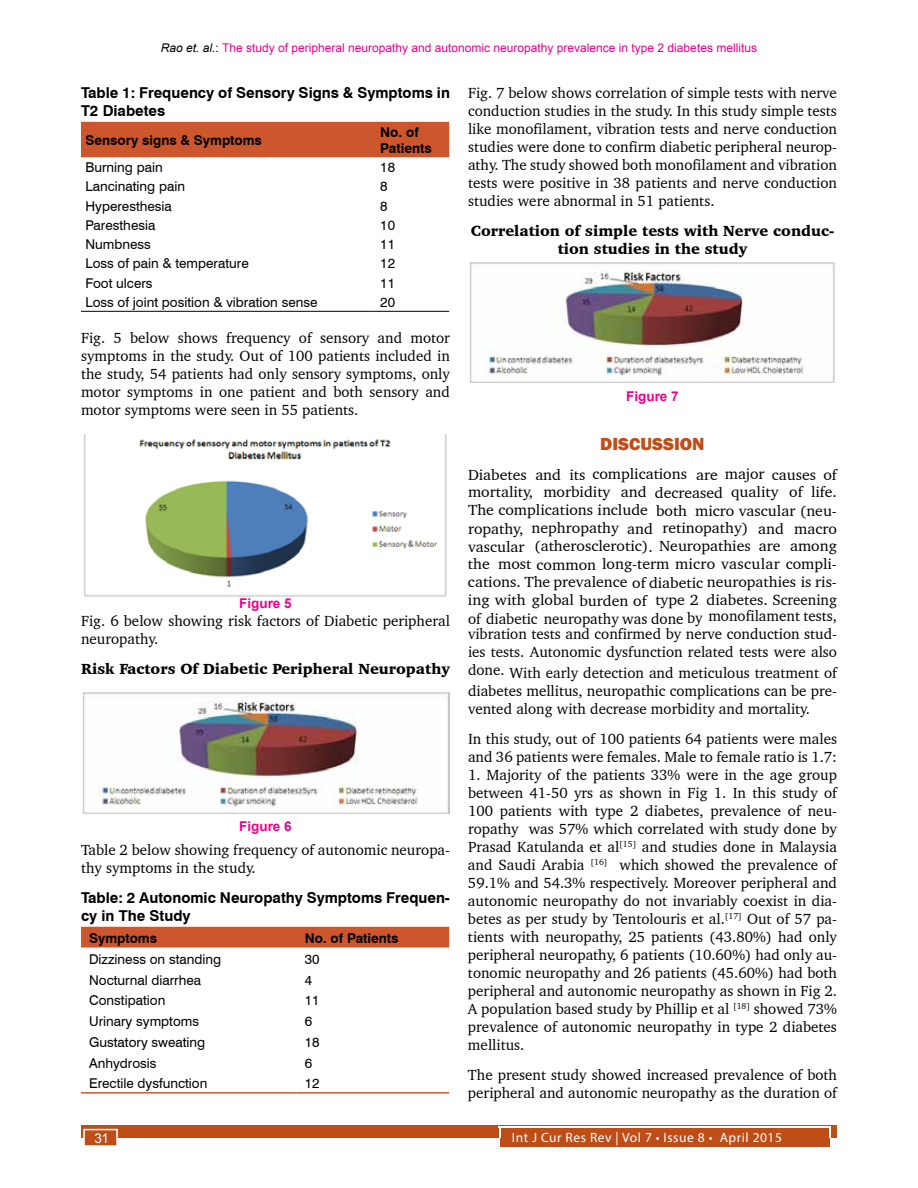
<style>
.page{position:relative;width:918px;height:1188px;background:#fff}
.page>*{position:absolute;margin:0;border:0;box-sizing:border-box;transform-origin:0 0}
.t1{font:800 18px "Franklin Gothic";color:#be4d18}
.t2{font:15px/18px "Charter BT";color:#000}
.t3{font:15px/18px "Charter BT";color:#000;text-align:justify;scale:1.05 1}
.t4{font:700 15px/18px "Swiss 721 BT";color:#000}
.t5{font:900 15px/18px "Charter BT";color:#000;text-align:center}
.t6{font:13.5px "Swiss 721 BT";color:#000}
.t7{font:700 13.5px/16.2px "Swiss 721 BT";color:#000}
.t8{font:13.5px "Myriad Pro";letter-spacing:.04em;color:#fff}
.t9{font:700 13.5px "Arial";color:#ec008c}
.t10{font:13.5px "Arial";color:#fff}
.t11{font:12px "Arial";color:#ec008c}
.s1{font-style:italic;color:#000}
.s2{color:#000}
</style>
<div class="page">
<div style="left:81px;top:1125px;width:756px;height:13px;background:#be4d18"></div>
<div style="left:500px;top:1128px;width:329px;height:19px;background:#be4d18"></div>
<hr style="left:499px;top:1127px;width:331px;height:1px;background:#fff">
<svg style="left:829px;top:1127px;width:2px;height:11px"></svg>
<div style="left:83px;top:1129px;width:35px;height:17px;background:#be4d18;border:2px solid #fff"></div>
<div style="left:81px;top:122px;width:368px;height:35px;background:#cd562c"></div>
<hr style="left:81px;top:311px;width:295px;height:1px;background:#000">
<hr style="left:376px;top:311px;width:73px;height:1px;background:#000">
<img style="left:84px;top:434px;width:363px;height:162px">
<img style="left:81px;top:692px;width:369px;height:122px">
<div style="left:81px;top:927px;width:368px;height:21px;background:#cd562c"></div>
<hr style="left:81px;top:1092px;width:216px;height:2px;background:#cd562c">
<hr style="left:297px;top:1092px;width:152px;height:2px;background:#cd562c">
<img style="left:468px;top:262px;width:369px;height:121px">
<p class="t11" style="left:161px;top:40px;width:598px"><span class="s1">Rao et. al.</span><span class="s2">:</span> The study of peripheral neuropathy and autonomic neuropathy prevalence in type 2 diabetes mellitus</p>
<p class="t4" style="left:81px;top:83px;width:370px">Table 1: Frequency of Sensory Signs &amp; Symptoms in<br>T2 Diabetes</p>
<p class="t7" style="left:86px;top:132px;width:178px">Sensory signs &amp; Symptoms</p>
<p class="t7" style="left:380px;top:124px;width:53px">No. of<br>Patients</p>
<p class="t6" style="left:86px;top:159px;width:79px">Burning pain</p>
<p class="t6" style="left:380px;top:159px;width:16px">18</p>
<p class="t6" style="left:86px;top:178px;width:101px">Lancinating pain</p>
<p class="t6" style="left:380px;top:178px;width:9px">8</p>
<p class="t6" style="left:86px;top:198px;width:88px">Hyperesthesia</p>
<p class="t6" style="left:380px;top:198px;width:9px">8</p>
<p class="t6" style="left:86px;top:217px;width:71px">Paresthesia</p>
<p class="t6" style="left:380px;top:217px;width:16px">10</p>
<p class="t6" style="left:86px;top:236px;width:67px">Numbness</p>
<p class="t6" style="left:380px;top:236px;width:16px">11</p>
<p class="t6" style="left:86px;top:255px;width:165px">Loss of pain &amp; temperature</p>
<p class="t6" style="left:380px;top:255px;width:16px">12</p>
<p class="t6" style="left:86px;top:275px;width:69px">Foot ulcers</p>
<p class="t6" style="left:380px;top:275px;width:16px">11</p>
<p class="t6" style="left:86px;top:294px;width:234px">Loss of joint position &amp; vibration sense</p>
<p class="t6" style="left:380px;top:294px;width:16px">20</p>
<p class="t2" style="left:81px;top:329px;width:371px;text-align:justify">Fig. 5 below shows frequency of sensory and motor symptoms in the study. Out of 100 patients included in the study, 54 patients had only sensory symptoms, only motor symptoms in one patient and both sensory and motor symptoms were seen in 55 patients.</p>
<p class="t2" style="left:468px;top:83px;width:370px;text-align:justify">Fig. 7 below shows correlation of simple tests with nerve conduction studies in the study. In this study simple tests like monofilament, vibration tests and nerve conduction studies were done to confirm diabetic peripheral neurop&shy;athy. The study showed both monofilament and vibration tests were positive in 38 patients and nerve conduction studies were abnormal in 51 patients.</p>
<p class="t5" style="left:471px;top:221px;width:365px">Correlation of simple tests with Nerve conduc&shy;tion studies in the study</p>
<p class="t9" style="left:626px;top:387px;width:54px">Figure 7</p>
<p class="t1" style="left:600px;top:432px;width:106px">DISCUSSION</p>
<p class="t3" style="left:468px;top:465px;width:353px">Diabetes and its complications are major causes of mortality, morbidity and decreased quality of life.<br>The complications include both micro vascular (neu&shy;ropathy, nephropathy and retinopathy) and macro vascular (atherosclerotic). Neuropathies are among the most common long-term micro vascular compli&shy;cations. The prevalence of diabetic neuropathies is ris&shy;ing with global burden of type 2 diabetes. Screening of diabetic neuropathy was done by monofilament tests,</p>
<p class="t2" style="left:468px;top:625px;width:370px">vibration tests and confirmed by nerve conduction stud&shy;ies tests. Autonomic dysfunction related tests were also</p>
<p class="t2" style="left:468px;top:663px;width:371px;text-align:justify">done. With early detection and meticulous treatment of diabetes mellitus, neuropathic complications can be pre&shy;vented along with decrease morbidity and mortality.</p>
<p class="t2" style="left:468px;top:729px;width:371px">In this study, out of 100 patients 64 patients were males and 36 patients were females. Male to female ratio is 1.7:</p>
<p class="t2" style="left:468px;top:765px;width:371px;text-align:justify">1. Majority of the patients 33% were in the age group between 41-50 yrs as shown in Fig 1. In this study of 100 patients with type 2 diabetes, prevalence of neu&shy;ropathy was 57% which correlated with study done by Prasad Katulanda et al<sup>[15]</sup> and studies done in Malaysia and Saudi Arabia <sup>[16]</sup> which showed the prevalence of 59.1% and 54.3% respectively. Moreover peripheral and autonomic neuropathy do not invariably coexist in dia&shy;betes as per study by Tentolouris et al.<sup>[17]</sup> Out of 57 pa&shy;tients with neuropathy, 25 patients (43.80%) had only peripheral neuropathy, 6 patients (10.60%) had only au&shy;tonomic neuropathy and 26 patients (45.60%) had both peripheral and autonomic neuropathy as shown in Fig 2.<br>A population based study by Phillip et al <sup>[18]</sup> showed 73% prevalence of autonomic neuropathy in type 2 diabetes mellitus.</p>
<p class="t2" style="left:468px;top:1065px;width:371px">The present study showed increased prevalence of both peripheral and autonomic neuropathy as the duration of</p>
<p class="t9" style="left:239px;top:594px;width:54px">Figure 5</p>
<p class="t2" style="left:81px;top:611px;width:370px">Fig. 6 below showing risk factors of Diabetic peripheral neuropathy.</p>
<p class="t5" style="left:81px;top:659px;width:370px">Risk Factors Of Diabetic Peripheral Neuropathy</p>
<p class="t9" style="left:239px;top:817px;width:54px">Figure 6</p>
<p class="t2" style="left:81px;top:840px;width:370px">Table 2 below showing frequency of autonomic neuropa&shy;thy symptoms in the study.</p>
<p class="t4" style="left:81px;top:888px;width:370px">Table: 2 Autonomic Neuropathy Symptoms Frequen&shy;cy in The Study</p>
<p class="t7" style="left:89px;top:930px;width:70px">Symptoms</p>
<p class="t7" style="left:305px;top:930px;width:95px">No. of Patients</p>
<p class="t6" style="left:89px;top:951px;width:134px">Dizziness on standing</p>
<p class="t6" style="left:305px;top:951px;width:16px">30</p>
<p class="t6" style="left:89px;top:972px;width:114px">Nocturnal diarrhea</p>
<p class="t6" style="left:305px;top:972px;width:9px">4</p>
<p class="t6" style="left:89px;top:992px;width:78px">Constipation</p>
<p class="t6" style="left:305px;top:992px;width:16px">11</p>
<p class="t6" style="left:89px;top:1013px;width:112px">Urinary symptoms</p>
<p class="t6" style="left:305px;top:1013px;width:9px">6</p>
<p class="t6" style="left:89px;top:1034px;width:118px">Gustatory sweating</p>
<p class="t6" style="left:305px;top:1034px;width:16px">18</p>
<p class="t6" style="left:89px;top:1055px;width:69px">Anhydrosis</p>
<p class="t6" style="left:305px;top:1055px;width:9px">6</p>
<p class="t6" style="left:89px;top:1075px;width:120px">Erectile dysfunction</p>
<p class="t6" style="left:305px;top:1075px;width:16px">12</p>
<p class="t10" style="left:94px;top:1130px;width:16px">31</p>
<p class="t8" style="left:512px;top:1129px;width:272px">Int J Cur Res Rev | Vol 7 • Issue 8 • April 2015</p>
</div>
